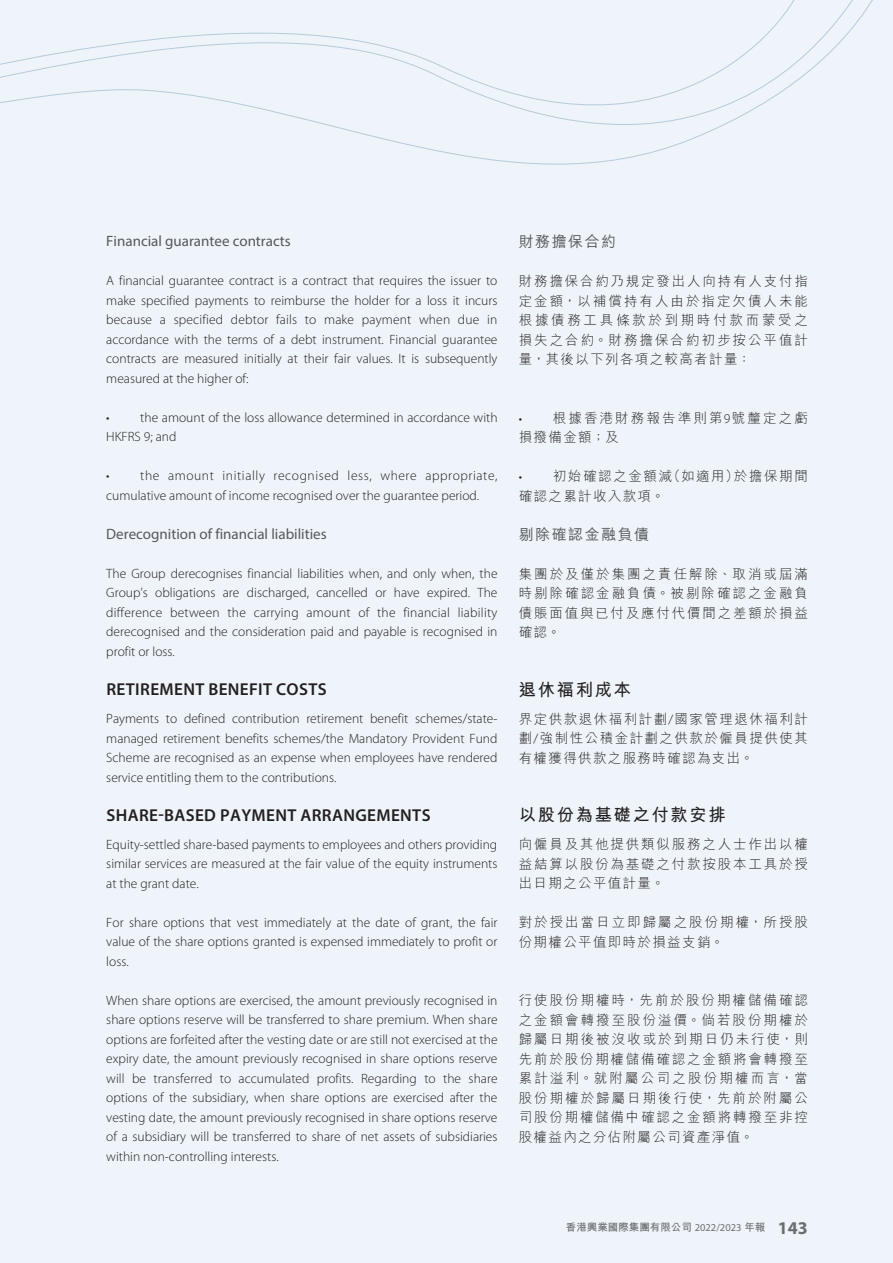
<style>
.page{position:relative;width:893px;height:1263px;background:#eef4f9}
.page>*{position:absolute;margin:0;border:0;box-sizing:border-box;transform-origin:0 0}
.t1{font:600 17.25px "Myriad Pro";letter-spacing:.02em;color:#231f20}
.t2{font:700 17.25px "M Hei HK";letter-spacing:.1em;color:#231f20}
.t3{font:15px "Myriad Pro";color:#57585a}
.t4{font:500 15px "M Hei HK";letter-spacing:.1em;color:#57585a}
.t5{font:300 13.5px/19.5px "Myriad Pro";color:#231f20;text-align:justify}
.t6{font:300 13.5px/19.5px "M Hei HK";letter-spacing:.135em;color:#231f20;text-align:justify}
.t7{font:300 13.5px/19.5px "M Hei HK";letter-spacing:.155em;color:#231f20}
.t8{font:700 10.5px "M Hei HK";color:#6c6d70}
.s1{font-family:"Myriad Pro"}
.s2{font-family:"Myriad Pro";font-weight:400}
.s3{font-family:"Myriad Pro";font-size:18px}
</style>
<div class="page">
<svg style="left:0;top:0;width:806px;height:165px"></svg>
<p class="t3" style="left:106px;top:232px;width:186px">Financial guarantee contracts</p>
<p class="t5" style="left:106px;top:271px;width:393px">A financial guarantee contract is a contract that requires the issuer to make specified payments to reimburse the holder for a loss it incurs because a specified debtor fails to make payment when due in accordance with the terms of a debt instrument. Financial guarantee contracts are measured initially at their fair values. It is subsequently measured at the higher of:</p>
<p class="t5" style="left:106px;top:408px;width:393px">• the amount of the loss allowance determined in accordance with<br>HKFRS 9; and</p>
<p class="t5" style="left:106px;top:466px;width:393px">• the amount initially recognised less, where appropriate, cumulative amount of income recognised over the guarantee period.</p>
<p class="t3" style="left:106px;top:525px;width:222px">Derecognition of financial liabilities</p>
<p class="t5" style="left:106px;top:564px;width:393px">The Group derecognises financial liabilities when, and only when, the Group’s obligations are discharged, cancelled or have expired. The difference between the carrying amount of the financial liability derecognised and the consideration paid and payable is recognised in profit or loss.</p>
<p class="t1" style="left:106px;top:678px;width:222px">RETIREMENT BENEFIT COSTS</p>
<p class="t5" style="left:106px;top:709px;width:393px">Payments to defined contribution retirement benefit schemes/state&shy;managed retirement benefits schemes/the Mandatory Provident Fund Scheme are recognised as an expense when employees have rendered service entitling them to the contributions.</p>
<p class="t1" style="left:106px;top:804px;width:326px">SHARE-BASED PAYMENT ARRANGEMENTS</p>
<p class="t5" style="left:106px;top:834px;width:393px">Equity-settled share-based payments to employees and others providing similar services are measured at the fair value of the equity instruments at the grant date.</p>
<p class="t5" style="left:106px;top:912px;width:393px">For share options that vest immediately at the date of grant, the fair value of the share options granted is expensed immediately to profit or loss.</p>
<p class="t5" style="left:106px;top:990px;width:393px">When share options are exercised, the amount previously recognised in share options reserve will be transferred to share premium. When share options are forfeited after the vesting date or are still not exercised at the expiry date, the amount previously recognised in share options reserve will be transferred to accumulated profits. Regarding to the share options of the subsidiary, when share options are exercised after the vesting date, the amount previously recognised in share options reserve of a subsidiary will be transferred to share of net assets of subsidiaries within non-controlling interests.</p>
<p class="t4" style="left:519px;top:231px;width:99px">財務擔保合約</p>
<p class="t6" style="left:519px;top:271px;width:291px">財務擔保合約乃規定發出人向持有人支付指定金額，以補償持有人由於指定欠債人未能根據債務工具條款於到期時付款而蒙受之損失之合約。財務擔保合約初步按公平值計量，其後以下列各項之較高者計量：</p>
<p class="t7" style="left:519px;top:408px;width:291px"><span class="s1">•</span> 根據香港財務報告準則第<span class="s1">9</span>號釐定之虧損撥備金額；及</p>
<p class="t6" style="left:519px;top:466px;width:291px"><span class="s1">•</span> 初始確認之金額減（如適用）於擔保期間確認之累計收入款項。</p>
<p class="t4" style="left:519px;top:523px;width:132px">剔除確認金融負債</p>
<p class="t6" style="left:519px;top:564px;width:291px">集團於及僅於集團之責任解除、取消或屆滿時剔除確認金融負債。被剔除確認之金融負債賬面值與已付及應付代價間之差額於損益確認。</p>
<p class="t2" style="left:519px;top:677px;width:114px">退休福利成本</p>
<p class="t6" style="left:519px;top:709px;width:291px">界定供款退休福利計劃<span class="s1">/</span>國家管理退休福利計劃<span class="s1">/</span>強制性公積金計劃之供款於僱員提供使其有權獲得供款之服務時確認為支出。</p>
<p class="t2" style="left:519px;top:802px;width:208px">以股份為基礎之付款安排</p>
<p class="t6" style="left:519px;top:834px;width:291px">向僱員及其他提供類似服務之人士作出以權益結算以股份為基礎之付款按股本工具於授出日期之公平值計量。</p>
<p class="t6" style="left:519px;top:912px;width:291px">對於授出當日立即歸屬之股份期權，所授股份期權公平值即時於損益支銷。</p>
<p class="t6" style="left:519px;top:990px;width:291px">行使股份期權時，先前於股份期權儲備確認之金額會轉撥至股份溢價。倘若股份期權於歸屬日期後被沒收或於到期日仍未行使，則先前於股份期權儲備確認之金額將會轉撥至累計溢利。就附屬公司之股份期權而言，當股份期權於歸屬日期後行使，先前於附屬公司股份期權儲備中確認之金額將轉撥至非控股權益內之分佔附屬公司資產淨值。</p>
<p class="t8" style="left:566px;top:1219px;width:244px">香港興業國際集團有限公司 <span class="s2">2022/2023</span> 年報 <span class="s3">143</span></p>
</div>
